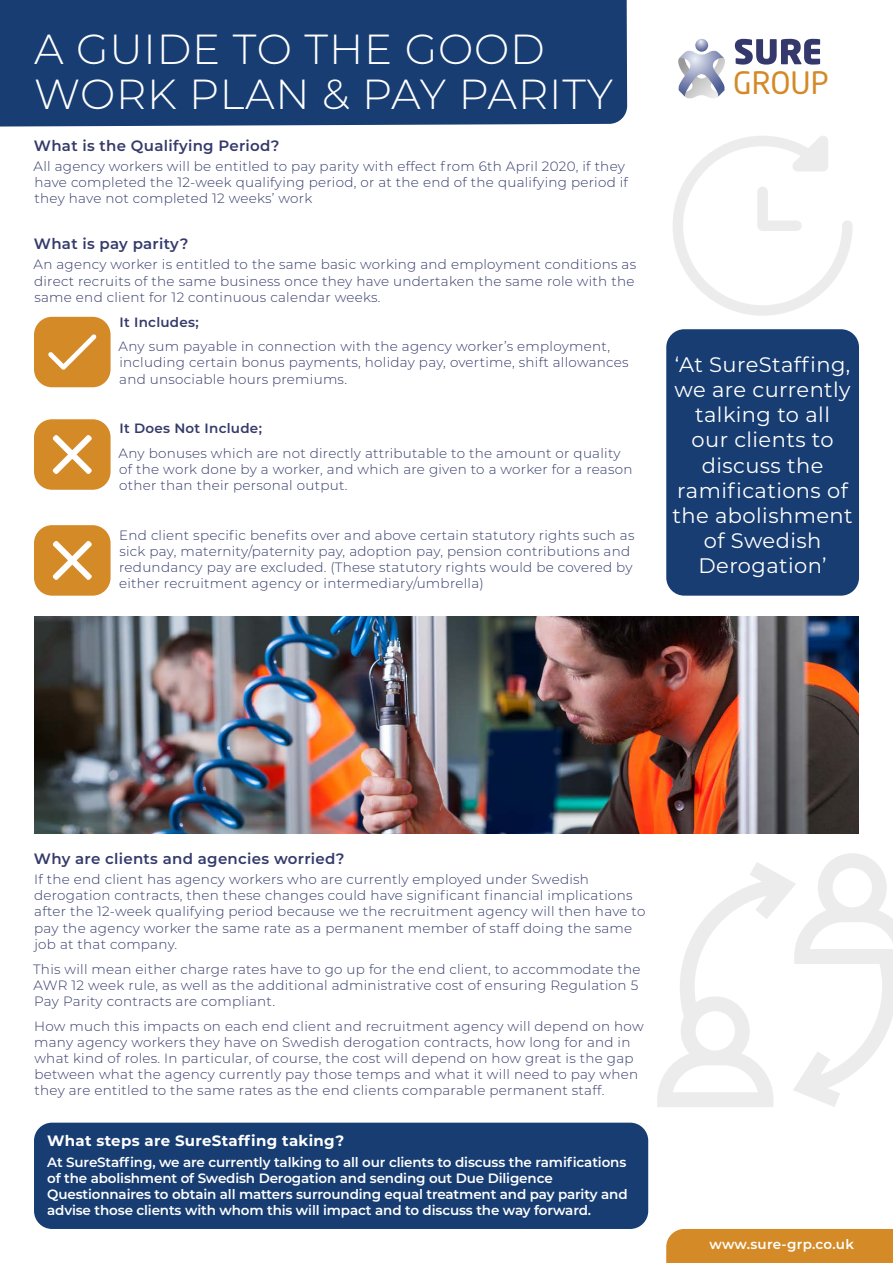
<style>
.page{position:relative;width:893px;height:1263px;background:#fff}
.page>*{position:absolute;margin:0;border:0;box-sizing:border-box;transform-origin:0 0}
.t1{font:300 42px/45px "Montserrat";letter-spacing:.02em;color:#fff}
.t2{font:30.45px "Neo Sans Std";color:#d38a26}
.t3{font:21px/25.2px "Montserrat";letter-spacing:.02em;color:#fff;text-align:center}
.t4{font:600 15px "Montserrat";letter-spacing:.02em;color:#343a6a}
.t5{font:700 15px "Montserrat";letter-spacing:.02em;color:#fff}
.t6{font:300 13.5px/16.2px "Montserrat";letter-spacing:.02em;color:#343a6a}
.t7{font:600 13.5px/16.2px "Montserrat";letter-spacing:-.01em;color:#fff}
.t8{font:600 13.5px "Montserrat";letter-spacing:.02em;color:#343a6a}
.t9{font:600 13.5px "Montserrat";letter-spacing:.015em;color:#fff}
</style>
<div class="page">
<svg style="left:678px;top:39px;width:47px;height:60px"></svg>
<svg style="left:735px;top:39px;width:85px;height:26px"></svg>
<div style="left:0;top:0;width:627px;height:127px;background:#173d72"></div>
<div style="left:666px;top:1229px;width:227px;height:34px;background:#d38a27"></div>
<div style="left:34px;top:1123px;width:614px;height:106px;background:#173d72;border-radius:18px"></div>
<div style="left:666px;top:329px;width:193px;height:267px;background:#173d72;border-radius:18px"></div>
<div style="left:34px;top:317px;width:77px;height:70px;background:#d38a27;border-radius:18px"></div>
<div style="left:34px;top:419px;width:77px;height:71px;background:#d38a27;border-radius:18px"></div>
<div style="left:34px;top:525px;width:77px;height:71px;background:#d38a27;border-radius:18px"></div>
<img style="left:34px;top:617px;width:825px;height:216px">
<svg style="left:48px;top:334px;width:49px;height:36px"></svg>
<svg style="left:53px;top:435px;width:39px;height:39px"></svg>
<svg style="left:53px;top:541px;width:39px;height:39px"></svg>
<svg style="left:657px;top:853px;width:236px;height:254px"></svg>
<svg style="left:673px;top:136px;width:180px;height:180px"></svg>
<h1 class="t1" style="left:34px;top:26px;width:580px">A GUIDE TO THE GOOD<br>WORK PLAN &amp; PAY PARITY</h1>
<p class="t4" style="left:34px;top:135px;width:247px">What is the Qualifying Period?</p>
<p class="t6" style="left:34px;top:158px;width:596px">All agency workers will be entitled to pay parity with effect from 6th April 2020, if they have completed the 12-week qualifying period, or at the end of the qualifying period if they have not completed 12 weeks’ work</p>
<p class="t4" style="left:34px;top:233px;width:156px">What is pay parity?</p>
<p class="t6" style="left:34px;top:256px;width:604px">An agency worker is entitled to the same basic working and employment conditions as direct recruits of the same business once they have undertaken the same role with the same end client for 12 continuous calendar weeks.</p>
<p class="t8" style="left:120px;top:312px;width:81px">It Includes;</p>
<p class="t6" style="left:119px;top:338px;width:511px">Any sum payable in connection with the agency worker’s employment, including certain bonus payments, holiday pay, overtime, shift allowances and unsociable hours premiums.</p>
<p class="t8" style="left:120px;top:419px;width:144px">It Does Not Include;</p>
<p class="t6" style="left:119px;top:444px;width:515px">Any bonuses which are not directly attributable to the amount or quality of the work done by a worker, and which are given to a worker for a reason other than their personal output.</p>
<p class="t6" style="left:119px;top:526px;width:517px">End client specific benefits over and above certain statutory rights such as sick pay, maternity/paternity pay, adoption pay, pension contributions and redundancy pay are excluded. (These statutory rights would be covered by either recruitment agency or intermediary/umbrella)</p>
<h2 class="t2" style="left:733px;top:64px;width:97px">GROUP</h2>
<h3 class="t3" style="left:672px;top:351px;width:182px">‘At SureStaffing, we are currently talking to all<br>our clients to discuss the ramifications of the abolishment of Swedish<br>Derogation’</h3>
<p class="t4" style="left:34px;top:848px;width:312px">Why are clients and agencies worried?</p>
<p class="t6" style="left:34px;top:871px;width:613px">If the end client has agency workers who are currently employed under Swedish derogation contracts, then these changes could have significant financial implications after the 12-week qualifying period because we the recruitment agency will then have to pay the agency worker the same rate as a permanent member of staff doing the same job at that company.</p>
<p class="t6" style="left:33px;top:960px;width:609px">This will mean either charge rates have to go up for the end client, to accommodate the<br>AWR 12 week rule, as well as the additional administrative cost of ensuring Regulation 5<br>Pay Parity contracts are compliant.</p>
<p class="t6" style="left:34px;top:1017px;width:611px">How much this impacts on each end client and recruitment agency will depend on how many agency workers they have on Swedish derogation contracts, how long for and in what kind of roles. In particular, of course, the cost will depend on how great is the gap between what the agency currently pay those temps and what it will need to pay when they are entitled to the same rates as the end clients comparable permanent staff.</p>
<p class="t5" style="left:47px;top:1130px;width:299px">What steps are SureStaffing taking?</p>
<p class="t7" style="left:47px;top:1153px;width:582px">At SureStaffing, we are currently talking to all our clients to discuss the ramifications of the abolishment of Swedish Derogation and sending out Due Diligence Questionnaires to obtain all matters surrounding equal treatment and pay parity and advise those clients with whom this will impact and to discuss the way forward.</p>
<p class="t9" style="left:709px;top:1235px;width:146px">www.sure-grp.co.uk</p>
</div>
